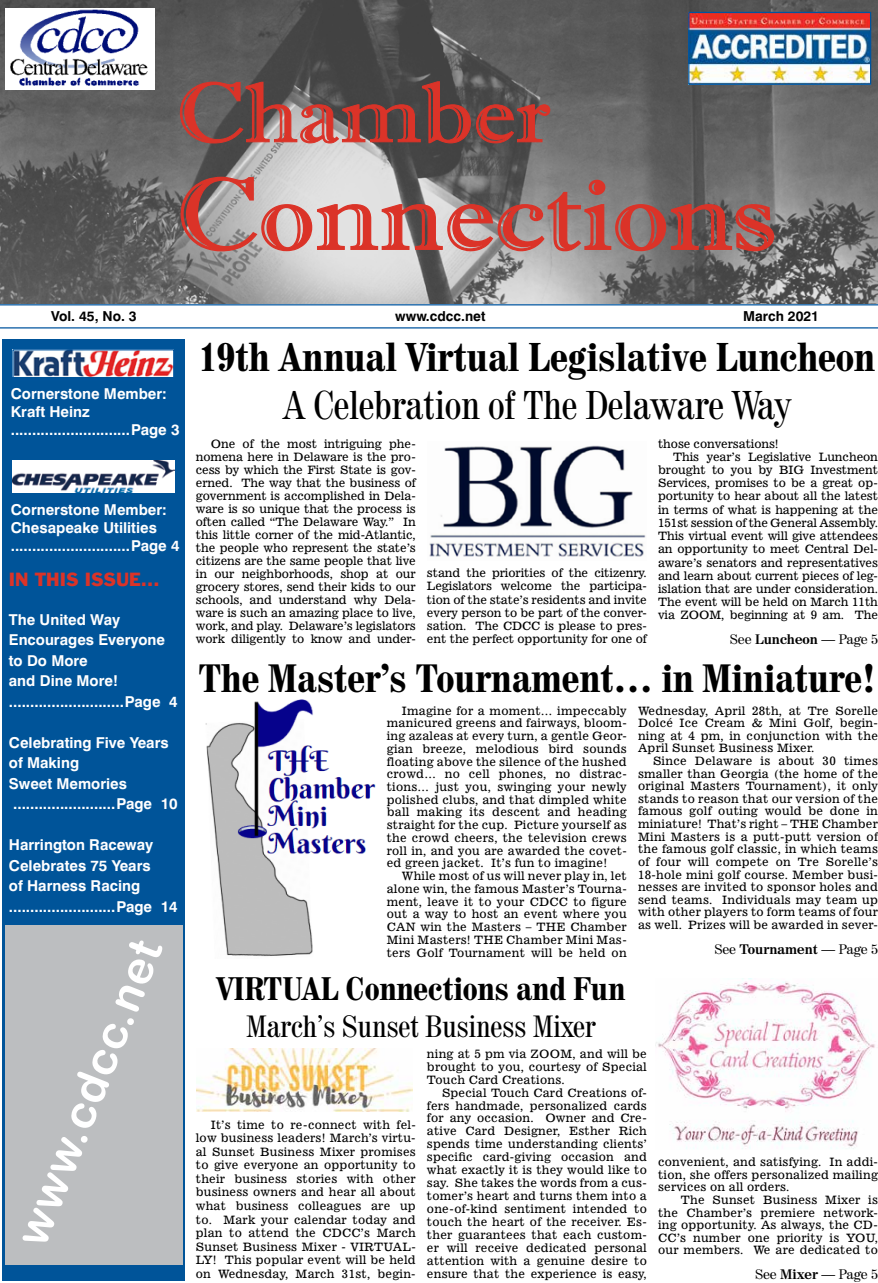
<style>
.page{position:relative;width:878px;height:1283px;background:#fff}
.page>*{position:absolute;margin:0;border:0;box-sizing:border-box;transform-origin:0 0}
.t1{font:102.5px "Imprint MT Shadow";color:#db3328;scale:1.1 1}
.t2{font:85px "Imprint MT Shadow";color:#db3328;scale:1.1 1}
.t3{font:45.62px "Arial Rounded MT Bold";color:#fff}
.t4{font:700 condensed 40px "Century 725 BT";letter-spacing:-.01em;color:#000}
.t5{font:condensed 40px "Century 725 BT";letter-spacing:-.01em;color:#000}
.t6{font:700 condensed 39.38px "Century 725 BT";letter-spacing:-.01em;color:#000}
.t7{font:700 condensed 32.5px "Century 725 BT";letter-spacing:-.01em;color:#000}
.t8{font:condensed 30.62px "Century 725 BT";letter-spacing:-.01em;color:#000}
.t9{font:17.5px "Franklin Gothic BT";color:#db3328}
.t10{font:700 15px/20.5px "Swiss 721 BT";color:#fff}
.t11{font:700 13.75px "Swiss 721 BT";color:#000}
.t12{font:13.75px "Century 725 BT";color:#000}
.t13{font:700 13.75px "Century 725 BT";color:#000}
.t14{font:11.5px/13px "News 701 BT Roman A";letter-spacing:-.005em;color:#000;text-align:justify}
.s1{font-weight:700}
.s2{font-weight:400}
</style>
<div class="page">
<img style="left:0;top:0;width:878px;height:303px">
<hr style="left:0;top:304px;width:878px;height:1px;background:#00549e">
<div style="left:3px;top:339px;width:182px;height:941px;background:#005499"></div>
<div style="left:5px;top:925px;width:178px;height:340px;background:#bcbec0"></div>
<hr style="left:0;top:327px;width:878px;height:1px;background:#00549e">
<img style="left:690px;top:14px;width:179px;height:69px">
<div style="left:688px;top:12px;width:183px;height:73px;border:1px solid #00549e"></div>
<div style="left:5px;top:8px;width:150px;height:81px;background:#fff"></div>
<img style="left:10px;top:9px;width:138px;height:77px">
<svg style="left:180px;top:81px;width:370px;height:63px;background:#6c5655"></svg>
<svg style="left:180px;top:174px;width:594px;height:78px;background:#a18d8c"></svg>
<img style="left:14px;top:351px;width:158px;height:25px">
<div style="left:12px;top:349px;width:162px;height:31px;border:1px solid #00549e"></div>
<img style="left:13px;top:460px;width:161px;height:32px">
<img style="left:429px;top:445px;width:217px;height:112px">
<img style="left:205px;top:699px;width:171px;height:258px">
<img style="left:197px;top:1048px;width:216px;height:63px">
<img style="left:655px;top:978px;width:220px;height:171px">
<h2 class="t2" style="left:176px;top:63px;width:342px">Chamber</h2>
<h1 class="t1" style="left:176px;top:154px;width:546px">Connections</h1>
<p class="t11" style="left:51px;top:307px;width:87px">Vol. 45, No. 3</p>
<p class="t11" style="left:743px;top:307px;width:77px">March 2021</p>
<p class="t11" style="left:395px;top:307px;width:92px">www.cdcc.net</p>
<h3 class="t10" style="left:11px;top:384px;width:170px;line-height:18px">Cornerstone Member:<br>Kraft Heinz ............................Page 3</h3>
<h3 class="t10" style="left:11px;top:500px;width:170px;line-height:18px">Cornerstone Member:<br>Chesapeake Utilities ............................Page 4</h3>
<h3 class="t9" style="left:9px;top:569px;width:152px">IN THIS ISSUE...</h3>
<h3 class="t10" style="left:9px;top:609px;width:170px">The United Way<br>Encourages Everyone to Do More<br>and Dine More! ...........................Page 4</h3>
<h3 class="t10" style="left:9px;top:732px;width:170px">Celebrating Five Years of Making<br>Sweet Memories ........................Page 10</h3>
<h3 class="t10" style="left:9px;top:834px;width:170px">Harrington Raceway<br>Celebrates 75 Years<br>of Harness Racing .........................Page 14</h3>
<h3 class="t3" style="left:5px;top:1234px;width:326px;rotate:-69deg">www.cdcc.net</h3>
<h3 class="t4" style="left:198px;top:333px;width:678px">19th Annual Virtual Legislative Luncheon</h3>
<h3 class="t5" style="left:283px;top:381px;width:509px">A Celebration of The Delaware Way</h3>
<p class="t14" style="left:196px;top:437px;width:221px;text-indent:15px">One of the most intriguing phe&shy;nomena here in Delaware is the pro&shy;cess by which the First State is gov&shy;erned. The way that the business of government is accomplished in Dela&shy;ware is so unique that the process is often called “The Delaware Way.” In this little corner of the mid-Atlantic, the people who represent the state’s citizens are the same people that live in our neighborhoods, shop at our grocery stores, send their kids to our schools, and understand why Dela&shy;ware is such an amazing place to live, work, and play. Delaware’s legislators work diligently to know and under-</p>
<p class="t14" style="left:427px;top:566px;width:221px">stand the priorities of the citizenry.<br>Legislators welcome the participa&shy;tion of the state’s residents and invite every person to be part of the conver&shy;sation. The CDCC is please to pres&shy;ent the perfect opportunity for one of</p>
<p class="t14" style="left:658px;top:437px;width:122px">those conversations!</p>
<p class="t14" style="left:673px;top:450px;width:206px">This year’s Legislative Luncheon</p>
<p class="t14" style="left:658px;top:463px;width:221px">brought to you by BIG Investment</p>
<p class="t14" style="left:658px;top:476px;width:221px">Services, promises to be a great op-</p>
<p class="t14" style="left:658px;top:490px;width:221px">portunity to hear about all the latest</p>
<p class="t14" style="left:658px;top:503px;width:221px">in terms of what is happening at the</p>
<p class="t14" style="left:658px;top:516px;width:221px">151st session of the General Assembly.</p>
<p class="t14" style="left:658px;top:529px;width:221px">This virtual event will give attendees</p>
<p class="t14" style="left:658px;top:542px;width:221px">an opportunity to meet Central Del-</p>
<p class="t14" style="left:658px;top:556px;width:221px">aware’s senators and representatives</p>
<p class="t14" style="left:658px;top:569px;width:221px">and learn about current pieces of leg-</p>
<p class="t14" style="left:658px;top:582px;width:221px">islation that are under consideration.</p>
<p class="t14" style="left:658px;top:595px;width:221px">The event will be held on March 11th</p>
<p class="t14" style="left:658px;top:609px;width:221px">via ZOOM, beginning at 9 am. The</p>
<p class="t12" style="left:730px;top:631px;width:149px">See <span class="s1">Luncheon</span> — Page 5</p>
<h3 class="t6" style="left:198px;top:654px;width:679px">The Master’s Tournament… in Miniature!</h3>
<p class="t14" style="left:387px;top:704px;width:241px;text-indent:15px">Imagine for a moment… impeccably manicured greens and fairways, bloom&shy;ing azaleas at every turn, a gentle Geor&shy;gian breeze, melodious bird sounds floating above the silence of the hushed crowd… no cell phones, no distrac&shy;tions… just you, swinging your newly polished clubs, and that dimpled white ball making its descent and heading straight for the cup. Picture yourself as the crowd cheers, the television crews roll in, and you are awarded the covet&shy;ed green jacket. It’s fun to imagine!</p>
<p class="t14" style="left:387px;top:869px;width:241px;text-indent:15px">While most of us will never play in, let alone win, the famous Master’s Tourna&shy;ment, leave it to your CDCC to figure out a way to host an event where you CAN win the Masters – THE Chamber Mini Masters! THE Chamber Mini Mas&shy;ters Golf Tournament will be held on</p>
<h3 class="t7" style="left:216px;top:969px;width:410px">VIRTUAL Connections and Fun</h3>
<h3 class="t8" style="left:246px;top:1007px;width:351px">March’s Sunset Business Mixer</h3>
<p class="t14" style="left:638px;top:704px;width:241px;line-height:12.6px">Wednesday, April 28th, at Tre Sorelle Dolcé Ice Cream &amp; Mini Golf, begin&shy;ning at 4 pm, in conjunction with the April Sunset Business Mixer.</p>
<p class="t14" style="left:638px;top:754px;width:241px;line-height:12.6px;text-indent:15px">Since Delaware is about 30 times smaller than Georgia (the home of the original Masters Tournament), it only stands to reason that our version of the famous golf outing would be done in miniature! That’s right – THE Chamber Mini Masters is a putt-putt version of the famous golf classic, in which teams of four will compete on Tre Sorelle’s 18-hole mini golf course. Member busi&shy;nesses are invited to sponsor holes and send teams. Individuals may team up with other players to form teams of four as well. Prizes will be awarded in sever-</p>
<p class="t13" style="left:714px;top:940px;width:165px"><span class="s2">See</span> Tournament <span class="s2">— Page 5</span></p>
<p class="t14" style="left:196px;top:1117px;width:221px;line-height:13.5px;text-indent:15px">It’s time to re-connect with fel&shy;low business leaders! March’s virtu&shy;al Sunset Business Mixer promises to give everyone an opportunity to their business stories with other business owners and hear all about what business colleagues are up to. Mark your calendar today and plan to attend the CDCC’s March Sunset Business Mixer - VIRTUAL-LY! This popular event will be held on Wednesday, March 31st, begin-</p>
<p class="t14" style="left:427px;top:1047px;width:221px">ning at 5 pm via ZOOM, and will be brought to you, courtesy of Special Touch Card Creations.</p>
<p class="t14" style="left:427px;top:1085px;width:221px;text-indent:15px">Special Touch Card Creations of&shy;fers handmade, personalized cards for any occasion. Owner and Cre&shy;ative Card Designer, Esther Rich spends time understanding clients’ specific card-giving occasion and what exactly it is they would like to say. She takes the words from a cus&shy;tomer’s heart and turns them into a one-of-kind sentiment intended to touch the heart of the receiver. Es&shy;ther guarantees that each custom&shy;er will receive dedicated personal attention with a genuine desire to ensure that the experience is easy,</p>
<p class="t14" style="left:658px;top:1155px;width:221px;line-height:12.6px">convenient, and satisfying. In addi&shy;tion, she offers personalized mailing services on all orders.</p>
<p class="t14" style="left:658px;top:1193px;width:221px;line-height:12.6px;text-indent:23px">The Sunset Business Mixer is the Chamber’s premiere network&shy;ing opportunity. As always, the CD-CC’s number one priority is YOU, our members. We are dedicated to</p>
<p class="t12" style="left:755px;top:1265px;width:124px">See <span class="s1">Mixer</span> — Page 5</p>
</div>
